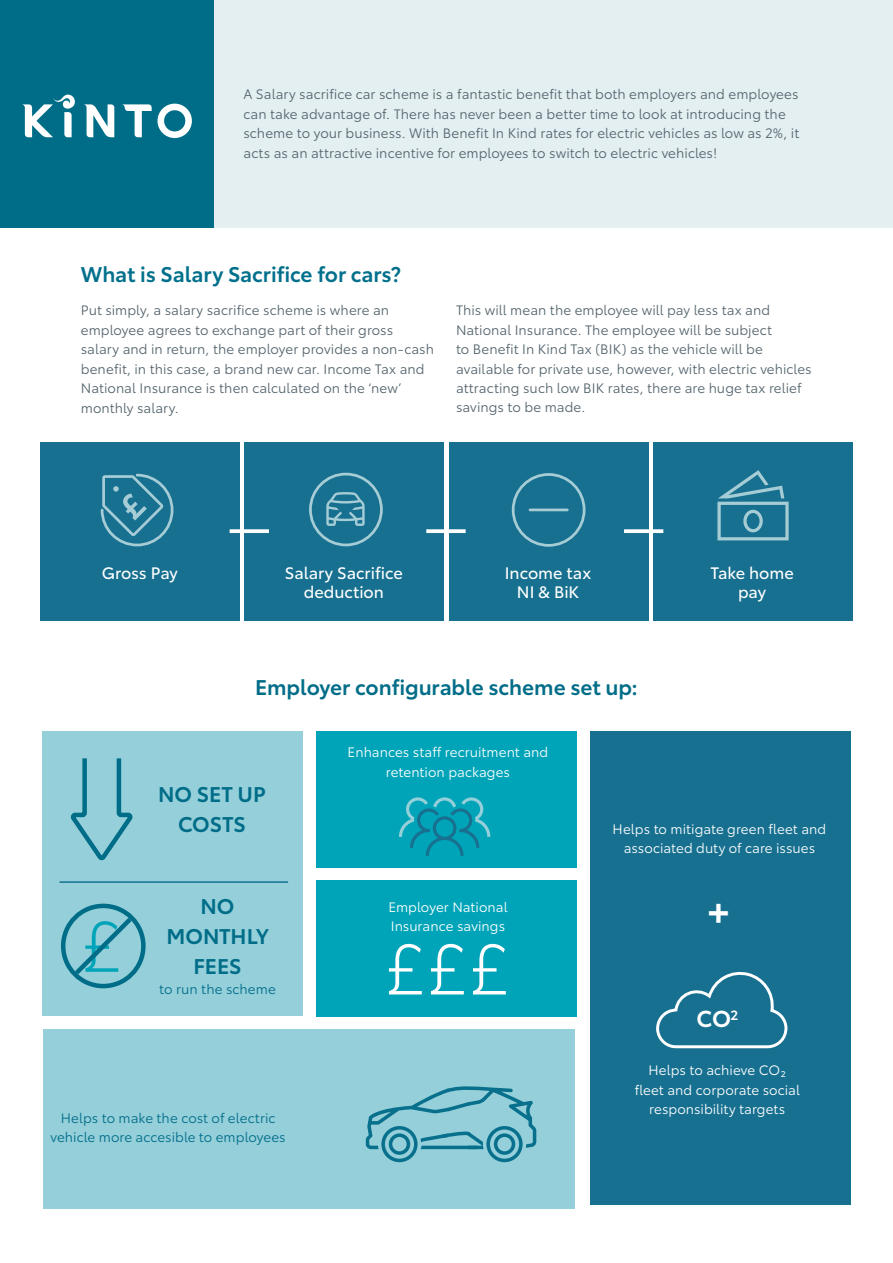
<style>
.page{position:relative;width:893px;height:1263px;background:#fff}
.page>*{position:absolute;margin:0;border:0;box-sizing:border-box;transform-origin:0 0}
.t1{font:600 42px "Toyota Type";color:#fff}
.t2{font:600 22.8px "Toyota Type";color:#fff}
.t3{font:600 21px/30px "Toyota Type";letter-spacing:-.005em;color:#006d88;text-align:center}
.t4{font:600 21px "Toyota Type";letter-spacing:-.005em;color:#00708c}
.t5{font:16.35px/19.6px "Toyota Type";color:#fff;text-align:center}
.t6{font:13.5px/19.5px "Toyota Type";letter-spacing:.005em;color:#54646d}
.t7{font:13.5px/19.5px "Toyota Type";letter-spacing:.005em;color:#fff;text-align:center}
.t8{font:13.5px/19.5px "Toyota Type";letter-spacing:.005em;color:#006d88;text-align:center}
</style>
<div class="page">
<div style="left:54px;top:0;width:839px;height:228px;background:#e4eff2"></div>
<div style="left:40px;top:442px;width:200px;height:178px;background:#177090"></div>
<div style="left:245px;top:442px;width:199px;height:178px;background:#177090"></div>
<div style="left:449px;top:442px;width:199px;height:178px;background:#177090"></div>
<div style="left:653px;top:442px;width:200px;height:178px;background:#177090"></div>
<svg style="left:511px;top:473px;width:75px;height:74px"></svg>
<svg style="left:100px;top:473px;width:74px;height:74px"></svg>
<svg style="left:317px;top:492px;width:48px;height:37px"></svg>
<div style="left:309px;top:473px;width:74px;height:73px;border:3px solid #a6ccd6;border-radius:50%"></div>
<svg style="left:717px;top:470px;width:72px;height:70px"></svg>
<div style="left:0;top:0;width:214px;height:228px;background:#006d88"></div>
<svg style="left:84px;top:104px;width:30px;height:33px"></svg>
<svg style="left:122px;top:104px;width:70px;height:34px"></svg>
<svg style="left:22px;top:95px;width:53px;height:42px"></svg>
<svg style="left:230px;top:529px;width:39px;height:4px"></svg>
<svg style="left:426px;top:529px;width:40px;height:4px"></svg>
<svg style="left:624px;top:529px;width:39px;height:4px"></svg>
<div style="left:43px;top:731px;width:260px;height:285px;background:#94cfda"></div>
<div style="left:316px;top:731px;width:261px;height:136px;background:#00a4b8"></div>
<div style="left:316px;top:880px;width:261px;height:136px;background:#00a4b8"></div>
<div style="left:590px;top:732px;width:260px;height:473px;background:#177090"></div>
<svg style="left:389px;top:944px;width:33px;height:50px"></svg>
<svg style="left:431px;top:944px;width:33px;height:50px"></svg>
<svg style="left:473px;top:944px;width:33px;height:50px"></svg>
<div style="left:61px;top:904px;width:85px;height:84px;border:4px solid #006d88;border-radius:50%"></div>
<svg style="left:70px;top:913px;width:66px;height:66px"></svg>
<svg style="left:399px;top:797px;width:91px;height:59px"></svg>
<svg style="left:657px;top:971px;width:131px;height:78px"></svg>
<svg style="left:70px;top:758px;width:63px;height:100px"></svg>
<div style="left:43px;top:1029px;width:532px;height:180px;background:#94cfda"></div>
<svg style="left:366px;top:1086px;width:170px;height:76px"></svg>
<hr style="left:60px;top:881px;width:228px;height:2px;background:#177090">
<p class="t6" style="left:243px;top:84px;width:557px">A Salary sacrifice car scheme is a fantastic benefit that both employers and employees can take advantage of. There has never been a better time to look at introducing the scheme to your business. With Benefit In Kind rates for electric vehicles as low as 2%, it acts as an attractive incentive for employees to switch to electric vehicles!</p>
<h3 class="t4" style="left:81px;top:258px;width:322px">What is Salary Sacrifice for cars?</h3>
<p class="t6" style="left:81px;top:299px;width:355px">Put simply, a salary sacrifice scheme is where an employee agrees to exchange part of their gross salary and in return, the employer provides a non-cash benefit, in this case, a brand new car. Income Tax and National Insurance is then calculated on the ‘new’ monthly salary.</p>
<p class="t6" style="left:456px;top:299px;width:357px">This will mean the employee will pay less tax and National Insurance. The employee will be subject<br>to Benefit In Kind Tax (BIK) as the vehicle will be available for private use, however, with electric vehicles attracting such low BIK rates, there are huge tax relief savings to be made.</p>
<p class="t5" style="left:285px;top:562px;width:119px">Salary Sacrifice deduction</p>
<p class="t5" style="left:102px;top:562px;width:78px">Gross Pay</p>
<p class="t5" style="left:505px;top:562px;width:88px">Income tax<br>NI &amp; BiK</p>
<h3 class="t3" style="left:255px;top:671px;width:384px">Employer configurable scheme set up:</h3>
<p class="t7" style="left:348px;top:741px;width:202px">Enhances staff recruitment and retention packages</p>
<p class="t5" style="left:710px;top:562px;width:85px">Take home pay</p>
<h3 class="t3" style="left:158px;top:777px;width:109px">NO SET UP<br>COSTS</h3>
<h3 class="t3" style="left:166px;top:890px;width:104px">NO<br>MONTHLY<br>FEES</h3>
<p class="t8" style="left:159px;top:978px;width:118px">to run the scheme</p>
<p class="t8" style="left:50px;top:1107px;width:237px">Helps to make the cost of electric vehicle more accesible to employees</p>
<p class="t7" style="left:388px;top:896px;width:121px;text-align:left">Employer National<br>Insurance savings</p>
<p class="t7" style="left:613px;top:818px;width:215px">Helps to mitigate green fleet and associated duty of care issues</p>
<h1 class="t1" style="left:706px;top:881px;width:26px">+</h1>
<h2 class="t2" style="left:697px;top:1001px;width:43px">CO<sup>2</sup></h2>
<p class="t7" style="left:635px;top:1059px;width:167px">Helps to achieve CO₂ fleet and corporate social responsibility targets</p>
</div>
